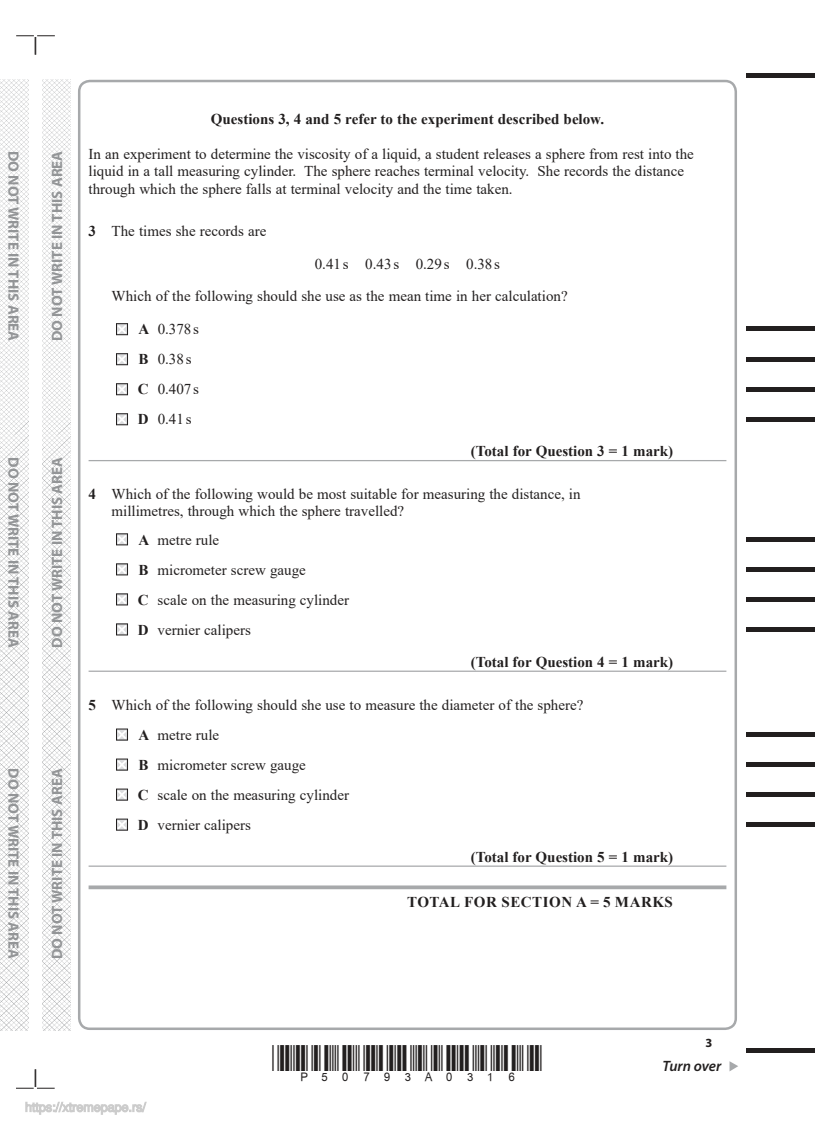
<style>
.page{position:relative;width:815px;height:1124px;background:#fff}
.page>*{position:absolute;margin:0;border:0;box-sizing:border-box;transform-origin:0 0}
.t1{font:15px/30px "Times New Roman";color:#221f1f}
.t2{font:700 15px "Times New Roman";color:#221f1f}
.t3{font:700 15px "Myriad Pro";color:#939597}
.t4{font:700 15px "Times New Roman";letter-spacing:.035em;color:#221f1f}
.t5{font:italic 600 15px "Myriad Pro";letter-spacing:-.005em;color:#221f1f}
.t6{font:700 12.5px "Myriad Pro";color:#221f1f}
.s1{font-weight:700}
</style>
<div class="page">
<div style="left:78px;top:80px;width:659px;height:949px;border:3px solid #a7a9ab;border-radius:11px"></div>
<hr style="left:746px;top:73px;width:69px;height:4px;background:#221f1f">
<div style="left:746px;top:1047px;width:69px;height:5px;background:#221f1f"></div>
<svg style="left:729px;top:1061px;width:9px;height:10px"></svg>
<svg style="left:16px;top:35px;width:39px;height:20px"></svg>
<svg style="left:16px;top:1069px;width:39px;height:19px"></svg>
<img style="left:0;top:80px;width:28px;height:949px">
<img style="left:43px;top:80px;width:28px;height:949px">
<hr style="left:89px;top:460px;width:637px;height:1px;background:#a7a9ab">
<hr style="left:89px;top:670px;width:637px;height:1px;background:#a7a9ab">
<hr style="left:89px;top:865px;width:637px;height:1px;background:#a7a9ab">
<svg style="left:89px;top:885px;width:637px;height:4px;background:#b1b3b5"></svg>
<svg style="left:116px;top:533px;width:12px;height:13px"></svg>
<svg style="left:116px;top:563px;width:12px;height:13px"></svg>
<svg style="left:116px;top:593px;width:12px;height:13px"></svg>
<svg style="left:116px;top:623px;width:12px;height:13px"></svg>
<hr style="left:746px;top:537px;width:69px;height:4px;background:#221f1f">
<hr style="left:746px;top:567px;width:69px;height:4px;background:#221f1f">
<hr style="left:746px;top:597px;width:69px;height:4px;background:#221f1f">
<hr style="left:746px;top:627px;width:69px;height:4px;background:#221f1f">
<svg style="left:116px;top:323px;width:12px;height:13px"></svg>
<svg style="left:116px;top:353px;width:12px;height:13px"></svg>
<svg style="left:116px;top:383px;width:12px;height:13px"></svg>
<svg style="left:116px;top:413px;width:12px;height:13px"></svg>
<hr style="left:746px;top:327px;width:69px;height:4px;background:#221f1f">
<hr style="left:746px;top:357px;width:69px;height:4px;background:#221f1f">
<hr style="left:746px;top:387px;width:69px;height:4px;background:#221f1f">
<hr style="left:746px;top:417px;width:69px;height:4px;background:#221f1f">
<svg style="left:116px;top:728px;width:12px;height:13px"></svg>
<svg style="left:116px;top:758px;width:12px;height:13px"></svg>
<svg style="left:116px;top:788px;width:12px;height:13px"></svg>
<svg style="left:116px;top:818px;width:12px;height:13px"></svg>
<hr style="left:746px;top:732px;width:69px;height:4px;background:#221f1f">
<hr style="left:746px;top:762px;width:69px;height:4px;background:#221f1f">
<hr style="left:746px;top:792px;width:69px;height:4px;background:#221f1f">
<hr style="left:746px;top:822px;width:69px;height:4px;background:#221f1f">
<svg style="left:25px;top:1101px;width:122px;height:14px"></svg>
<p class="t3" style="left:22px;top:151px;width:192px;rotate:90deg">DO NOT WRITE IN THIS AREA</p>
<p class="t3" style="left:48px;top:341px;width:192px;rotate:-90deg">DO NOT WRITE IN THIS AREA</p>
<p class="t3" style="left:22px;top:457px;width:192px;rotate:90deg">DO NOT WRITE IN THIS AREA</p>
<p class="t3" style="left:48px;top:647px;width:192px;rotate:-90deg">DO NOT WRITE IN THIS AREA</p>
<p class="t3" style="left:22px;top:768px;width:192px;rotate:90deg">DO NOT WRITE IN THIS AREA</p>
<p class="t3" style="left:48px;top:958px;width:192px;rotate:-90deg">DO NOT WRITE IN THIS AREA</p>
<p class="t2" style="left:211px;top:113px;width:395px">Questions 3, 4 and 5 refer to the experiment described below.</p>
<p class="t1" style="left:89px;top:146px;width:607px;line-height:17.5px">In an experiment to determine the viscosity of a liquid, a student releases a sphere from rest into the liquid in a tall measuring cylinder. The sphere reaches terminal velocity. She records the distance through which the sphere falls at terminal velocity and the time taken.</p>
<p class="t1" style="left:89px;top:217px;width:179px"><span class="s1">3</span> The times she records are</p>
<p class="t1" style="left:315px;top:250px;width:187px">0.41 s 0.43 s 0.29 s 0.38 s</p>
<p class="t1" style="left:112px;top:283px;width:458px">Which of the following should she use as the mean time in her calculation?</p>
<p class="t1" style="left:139px;top:315px;width:62px"><span class="s1">A</span> 0.378 s</p>
<p class="t1" style="left:138px;top:345px;width:63px"><span class="s1">B</span> 0.38 s<br><span class="s1">C</span> 0.407 s<br><span class="s1">D</span> 0.41 s</p>
<p class="t2" style="left:471px;top:446px;width:204px">(Total for Question 3 = 1 mark)</p>
<p class="t1" style="left:112px;top:486px;width:471px;line-height:17.5px;text-indent:-23px"><span class="s1">4</span> Which of the following would be most suitable for measuring the distance, in millimetres, through which the sphere travelled?</p>
<p class="t1" style="left:138px;top:526px;width:213px"><span class="s1">A</span> metre rule<br><span class="s1">B</span> micrometer screw gauge<br><span class="s1">C</span> scale on the measuring cylinder<br><span class="s1">D</span> vernier calipers</p>
<p class="t2" style="left:471px;top:656px;width:204px">(Total for Question 4 = 1 mark)</p>
<p class="t1" style="left:138px;top:690px;width:447px;text-indent:-49px"><span class="s1">5</span> Which of the following should she use to measure the diameter of the sphere?<br><span class="s1">A</span> metre rule<br><span class="s1">B</span> micrometer screw gauge<br><span class="s1">C</span> scale on the measuring cylinder<br><span class="s1">D</span> vernier calipers</p>
<p class="t2" style="left:471px;top:851px;width:204px">(Total for Question 5 = 1 mark)</p>
<p class="t4" style="left:407px;top:896px;width:267px">TOTAL FOR SECTION A = 5 MARKS</p>
<p class="t6" style="left:705px;top:1037px;width:8px">3</p>
<p class="t5" style="left:663px;top:1057px;width:60px">Turn over</p>
</div>
